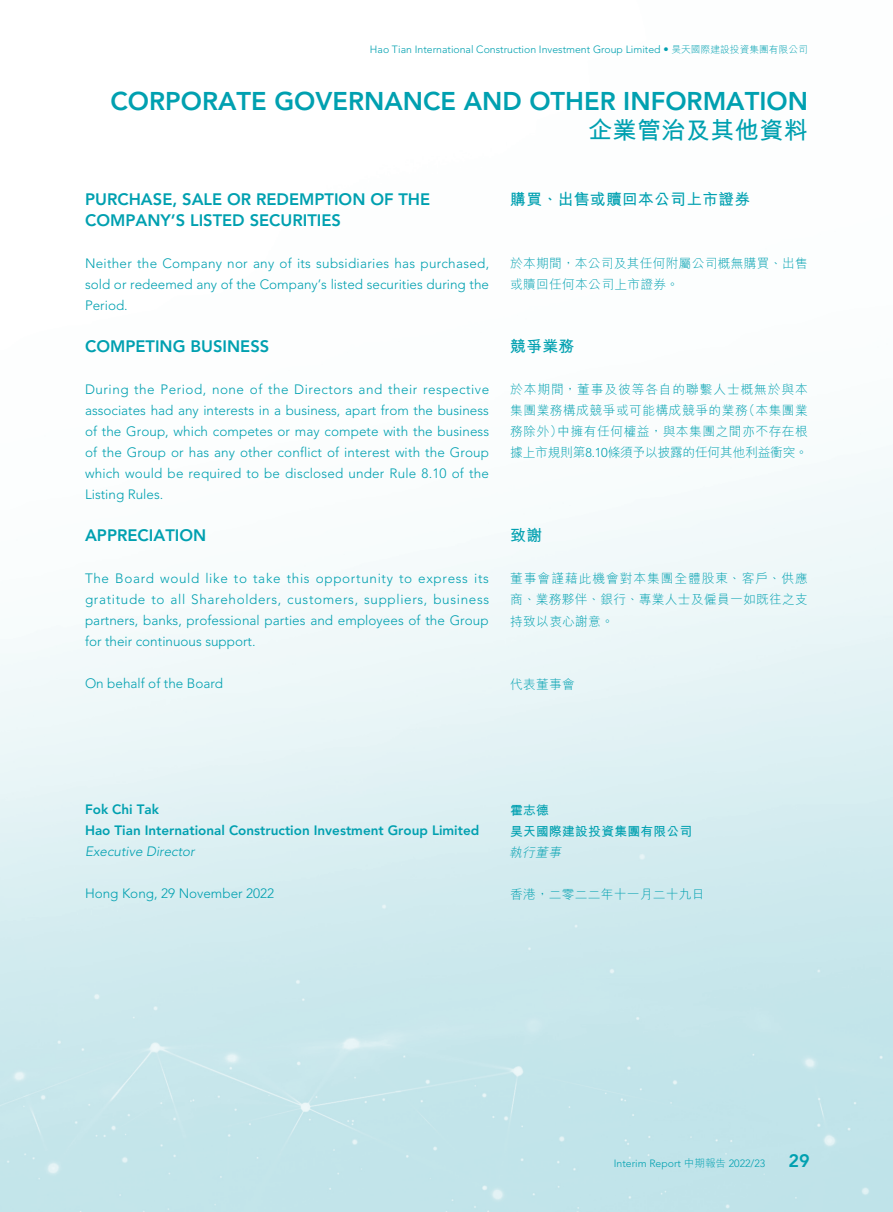
<style>
.page{position:relative;width:893px;height:1212px;background:#fff}
.page>*{position:absolute;margin:0;border:0;box-sizing:border-box;transform-origin:0 0}
.t1{font:800 25.5px "Avenir LT Std";color:#00a0b0}
.t2{font:700 24px "M Hei HK";letter-spacing:.02em;color:#00a0b0}
.t3{font:800 18px "Avenir LT Std";color:#00a0b0}
._01_H1_E{font:800 16.5px/21px "Avenir LT Std";color:#00a0b0}
._001_H1_C{font:700 15.75px "M Hei HK";letter-spacing:.02em;color:#00a0b0}
._00_txt_E{font:300 13.5px/21px "Avenir LT Std";color:#00a0b0;text-align:justify}
._00_txt_E-2{font:800 13.5px "Avenir LT Std";color:#00a0b0}
._00_txt_E-3{font:italic 300 13.5px "Avenir LT Std";color:#00a0b0}
._000_txt_C{font:300 12.75px/21px "M Hei HK";letter-spacing:.02em;color:#00a0b0;text-align:justify}
._000_txt_C-2{font:700 12.75px "M Hei HK";letter-spacing:.02em;color:#00a0b0}
._000_txt_C-3{font:italic 300 12.75px "M Hei HK";color:#00a0b0}
.t4{font:300 10.5px "Avenir LT Std";color:#00a0b0}
.s1{font-family:"Eurostile LT Std";font-weight:700;font-stretch:condensed}
.s2{font-family:"M Hei HK";font-size:9.75px}
.s3{font-family:"Avenir LT Std"}
.s4{font-family:"M Hei HK"}
</style>
<div class="page">
<p class="t4" style="left:370px;top:43px;width:439px">Hao Tian International Construction Investment Group Limited <span class="s1">•</span> <span class="s2">昊天國際建設投資集團有限公司</span></p>
<h1 class="t1" style="left:110px;top:86px;width:699px">CORPORATE GOVERNANCE AND OTHER INFORMATION</h1>
<h2 class="t2" style="left:588px;top:113px;width:221px">企業管治及其他資料</h2>
<p class="_01_H1_E" style="left:85px;top:189px;width:347px">PURCHASE, SALE OR REDEMPTION OF THE<br>COMPANY’S LISTED SECURITIES</p>
<p class="_00_txt_E" style="left:85px;top:253px;width:406px">Neither the Company nor any of its subsidiaries has purchased, sold or redeemed any of the Company’s listed securities during the Period.</p>
<p class="_01_H1_E" style="left:85px;top:336px;width:186px">COMPETING BUSINESS</p>
<p class="_00_txt_E" style="left:85px;top:379px;width:406px">During the Period, none of the Directors and their respective associates had any interests in a business, apart from the business of the Group, which competes or may compete with the business of the Group or has any other conflict of interest with the Group which would be required to be disclosed under Rule 8.10 of the Listing Rules.</p>
<p class="_01_H1_E" style="left:85px;top:525px;width:123px">APPRECIATION</p>
<p class="_00_txt_E" style="left:85px;top:568px;width:406px">The Board would like to take this opportunity to express its gratitude to all Shareholders, customers, suppliers, business partners, banks, professional parties and employees of the Group for their continuous support.</p>
<p class="_00_txt_E" style="left:85px;top:673px;width:140px">On behalf of the Board</p>
<p class="_001_H1_C" style="left:510px;top:188px;width:242px">購買、出售或贖回本公司上市證券</p>
<p class="_000_txt_C" style="left:510px;top:253px;width:299px">於本期間，本公司及其任何附屬公司概無購買、出售或贖回任何本公司上市證券。</p>
<p class="_001_H1_C" style="left:510px;top:335px;width:65px">競爭業務</p>
<p class="_000_txt_C" style="left:510px;top:379px;width:299px">於本期間，董事及彼等各自的聯繫人士概無於與本集團業務構成競爭或可能構成競爭的業務（本集團業務除外）中擁有任何權益，與本集團之間亦不存在根據上市規則第<span class="s3">8.10</span>條須予以披露的任何其他利益衝突。</p>
<p class="_001_H1_C" style="left:510px;top:524px;width:33px">致謝</p>
<p class="_000_txt_C" style="left:510px;top:568px;width:299px">董事會謹藉此機會對本集團全體股東、客戶、供應商、業務夥伴、銀行、專業人士及僱員一如既往之支持致以衷心謝意。</p>
<p class="_000_txt_C" style="left:510px;top:673px;width:66px">代表董事會</p>
<p class="_00_txt_E-2" style="left:85px;top:801px;width:75px">Fok Chi Tak</p>
<p class="_00_txt_E-2" style="left:85px;top:822px;width:396px">Hao Tian International Construction Investment Group Limited</p>
<p class="_00_txt_E-3" style="left:85px;top:843px;width:111px">Executive Director</p>
<p class="_00_txt_E" style="left:85px;top:883px;width:191px">Hong Kong, 29 November 2022</p>
<p class="_000_txt_C-2" style="left:510px;top:800px;width:40px">霍志德</p>
<p class="_000_txt_C-2" style="left:510px;top:821px;width:183px">昊天國際建設投資集團有限公司</p>
<p class="_000_txt_C-3" style="left:509px;top:845px;width:56px">執行董事</p>
<p class="_000_txt_C" style="left:510px;top:883px;width:196px">香港，二零二二年十一月二十九日</p>
<p class="t4" style="left:614px;top:1157px;width:153px">Interim Report <span class="s4">中期報告</span> 2022/23</p>
<h3 class="t3" style="left:788px;top:1150px;width:23px">29</h3>
</div>
